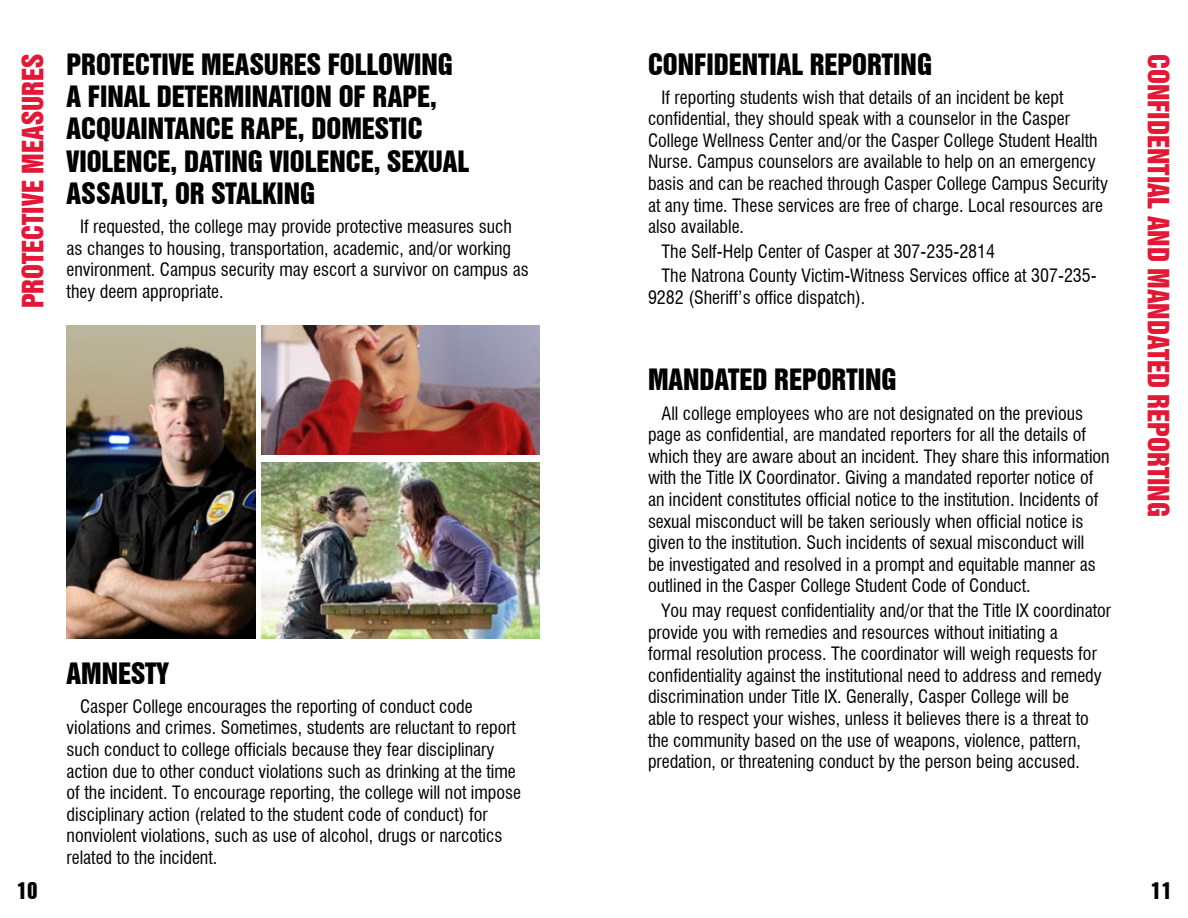
<style>
.page{position:relative;width:1188px;height:918px;background:#fff}
.page>*{position:absolute;margin:0;border:0;box-sizing:border-box;transform-origin:0 0}
.t1{font:27px/32.4px "Swiss 921 BT Regular A";color:#000}
.t2{font:27px "Swiss 921 BT Regular A";color:#e31837}
.t3{font:21px "Swiss 921 BT Regular A";color:#000}
.t4{font:condensed 18px/21.6px "Swiss 721 BT";color:#000}
</style>
<div class="page">
<img style="left:261px;top:325px;width:279px;height:130px">
<img style="left:67px;top:325px;width:189px;height:313px">
<img style="left:261px;top:462px;width:279px;height:176px">
<h1 class="t2" style="left:15px;top:308px;width:256px;rotate:-90deg">PROTECTIVE MEASURES</h1>
<h1 class="t1" style="left:67px;top:47px;width:404px">PROTECTIVE MEASURES FOLLOWING<br>A FINAL DETERMINATION OF RAPE,<br>ACQUAINTANCE RAPE, DOMESTIC<br>VIOLENCE, DATING VIOLENCE, SEXUAL<br>ASSAULT, OR STALKING</h1>
<p class="t4" style="left:67px;top:216px;width:464px;text-indent:14px">If requested, the college may provide protective measures such as changes to housing, transportation, academic, and/or working environment. Campus security may escort a survivor on campus as they deem appropriate.</p>
<h1 class="t1" style="left:67px;top:657px;width:104px">AMNESTY</h1>
<p class="t4" style="left:67px;top:695px;width:456px;text-indent:14px">Casper College encourages the reporting of conduct code violations and crimes. Sometimes, students are reluctant to report such conduct to college officials because they fear disciplinary action due to other conduct violations such as drinking at the time of the incident. To encourage reporting, the college will not impose disciplinary action (related to the student code of conduct) for nonviolent violations, such as use of alcohol, drugs or narcotics related to the incident.</p>
<h1 class="t1" style="left:648px;top:47px;width:286px">CONFIDENTIAL REPORTING</h1>
<p class="t4" style="left:648px;top:86px;width:462px;text-indent:14px">If reporting students wish that details of an incident be kept confidential, they should speak with a counselor in the Casper College Wellness Center and/or the Casper College Student Health Nurse. Campus counselors are available to help on an emergency basis and can be reached through Casper College Campus Security at any time. These services are free of charge. Local resources are also available.</p>
<p class="t4" style="left:662px;top:239px;width:437px;line-height:24.6px">The Self-Help Center of Casper at 307-235-2814<br>The Natrona County Victim-Witness Services office at 307-235-</p>
<p class="t4" style="left:648px;top:287px;width:219px">9282 (Sheriff’s office dispatch).</p>
<h1 class="t1" style="left:648px;top:363px;width:250px">MANDATED REPORTING</h1>
<p class="t4" style="left:648px;top:402px;width:463px;text-indent:14px">All college employees who are not designated on the previous page as confidential, are mandated reporters for all the details of which they are aware about an incident. They share this information with the Title IX Coordinator. Giving a mandated reporter notice of an incident constitutes official notice to the institution. Incidents of sexual misconduct will be taken seriously when official notice is given to the institution. Such incidents of sexual misconduct will<br>be investigated and resolved in a prompt and equitable manner as outlined in the Casper College Student Code of Conduct.</p>
<p class="t4" style="left:648px;top:600px;width:465px;text-indent:14px">You may request confidentiality and/or that the Title IX coordinator provide you with remedies and resources without initiating a<br>formal resolution process. The coordinator will weigh requests for confidentiality against the institutional need to address and remedy discrimination under Title IX. Generally, Casper College will be<br>able to respect your wishes, unless it believes there is a threat to the community based on the use of weapons, violence, pattern, predation, or threatening conduct by the person being accused.</p>
<h1 class="t2" style="left:1176px;top:54px;width:464px;rotate:90deg">CONFIDENTIAL AND MANDATED REPORTING</h1>
<p class="t3" style="left:16px;top:877px;width:22px">10</p>
<p class="t3" style="left:1150px;top:877px;width:22px">11</p>
</div>
